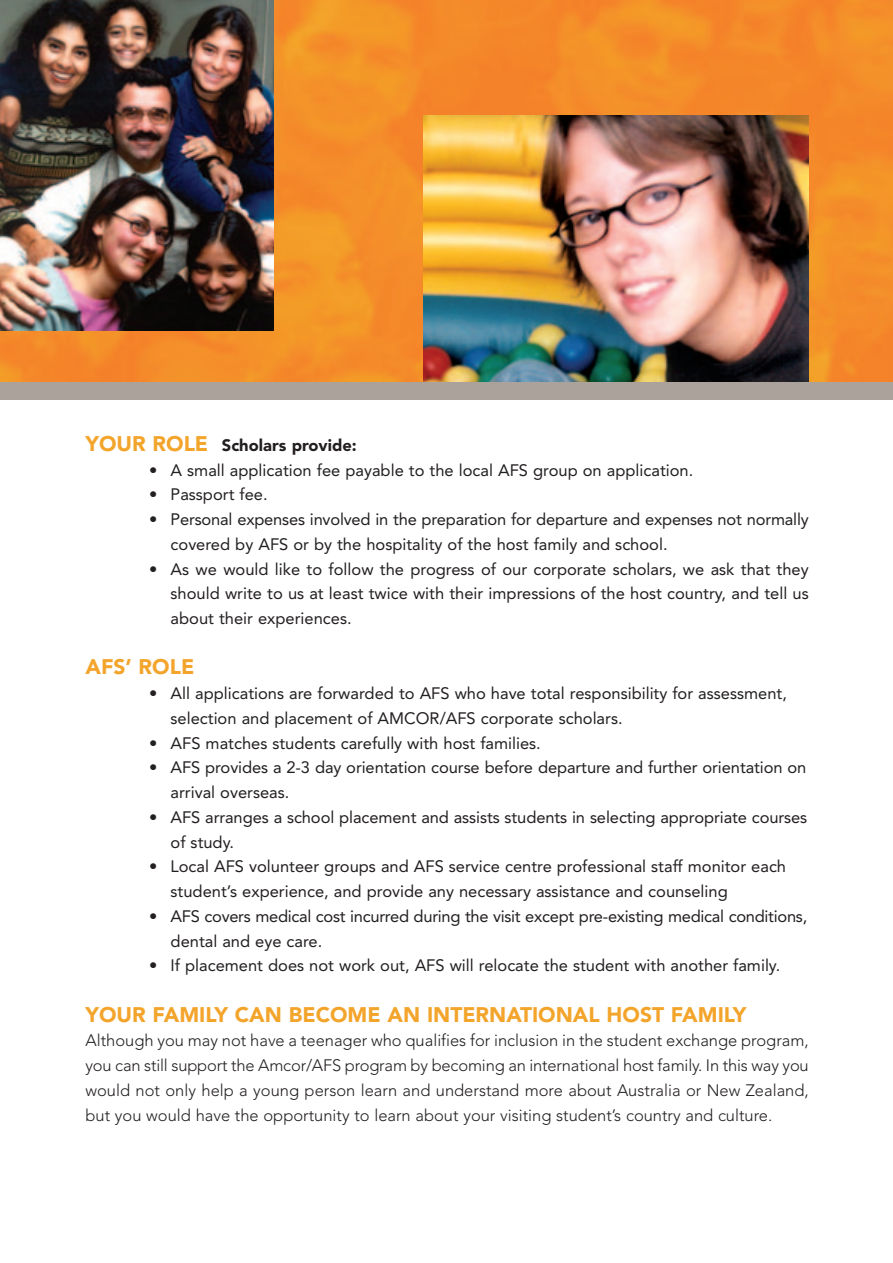
<style>
.page{position:relative;width:893px;height:1263px;background:#fff}
.page>*{position:absolute;margin:0;border:0;box-sizing:border-box;transform-origin:0 0}
.t1{font:900 21px "Avenir";color:#f3a42b}
.t2{font:16.5px/24.8px "Avenir";color:#231f20}
.t3{font:300 16.5px/24.8px "Avenir";color:#231f20;text-align:justify}
.t4{font:900 16.5px "Avenir";color:#231f20}
.s1{font-size:21px;color:#f3a42b}
</style>
<div class="page">
<img style="left:0;top:0;width:892px;height:383px">
<img style="left:0;top:0;width:273px;height:330px">
<img style="left:423px;top:116px;width:385px;height:267px">
<div style="left:0;top:383px;width:892px;height:17px;background:#aba39b"></div>
<p class="t4" style="left:85px;top:438px;width:273px"><span class="s1">YOUR ROLE</span> Scholars provide:</p>
<p class="t2" style="left:149px;top:459px;width:545px">• A small application fee payable to the local AFS group on application.</p>
<p class="t2" style="left:149px;top:484px;width:120px">• Passport fee.</p>
<p class="t2" style="left:170px;top:508px;width:639px;text-indent:-21px">• Personal expenses involved in the preparation for departure and expenses not normally covered by AFS or by the hospitality of the host family and school.</p>
<p class="t2" style="left:170px;top:558px;width:639px;text-align:justify;text-indent:-21px">• As we would like to follow the progress of our corporate scholars, we ask that they should write to us at least twice with their impressions of the host country, and tell us about their experiences.</p>
<p class="t1" style="left:85px;top:659px;width:110px">AFS’ ROLE</p>
<p class="t2" style="left:170px;top:682px;width:618px;text-indent:-21px">• All applications are forwarded to AFS who have total responsibility for assessment, selection and placement of AMCOR/AFS corporate scholars.</p>
<p class="t2" style="left:149px;top:732px;width:393px">• AFS matches students carefully with host families.</p>
<p class="t2" style="left:170px;top:757px;width:637px;text-indent:-21px">• AFS provides a 2-3 day orientation course before departure and further orientation on arrival overseas.</p>
<p class="t2" style="left:170px;top:806px;width:638px;text-indent:-21px">• AFS arranges a school placement and assists students in selecting appropriate courses of study.</p>
<p class="t2" style="left:170px;top:856px;width:617px;text-indent:-21px">• Local AFS volunteer groups and AFS service centre professional staff monitor each student’s experience, and provide any necessary assistance and counseling</p>
<p class="t2" style="left:170px;top:905px;width:638px;text-indent:-21px">• AFS covers medical cost incurred during the visit except pre-existing medical conditions, dental and eye care.</p>
<p class="t2" style="left:149px;top:955px;width:632px">• If placement does not work out, AFS will relocate the student with another family.</p>
<p class="t1" style="left:85px;top:1006px;width:662px">YOUR FAMILY CAN BECOME AN INTERNATIONAL HOST FAMILY</p>
<p class="t3" style="left:85px;top:1030px;width:724px">Although you may not have a teenager who qualifies for inclusion in the student exchange program, you can still support the Amcor/AFS program by becoming an international host family. In this way you would not only help a young person learn and understand more about Australia or New Zealand, but you would have the opportunity to learn about your visiting student’s country and culture.</p>
</div>
